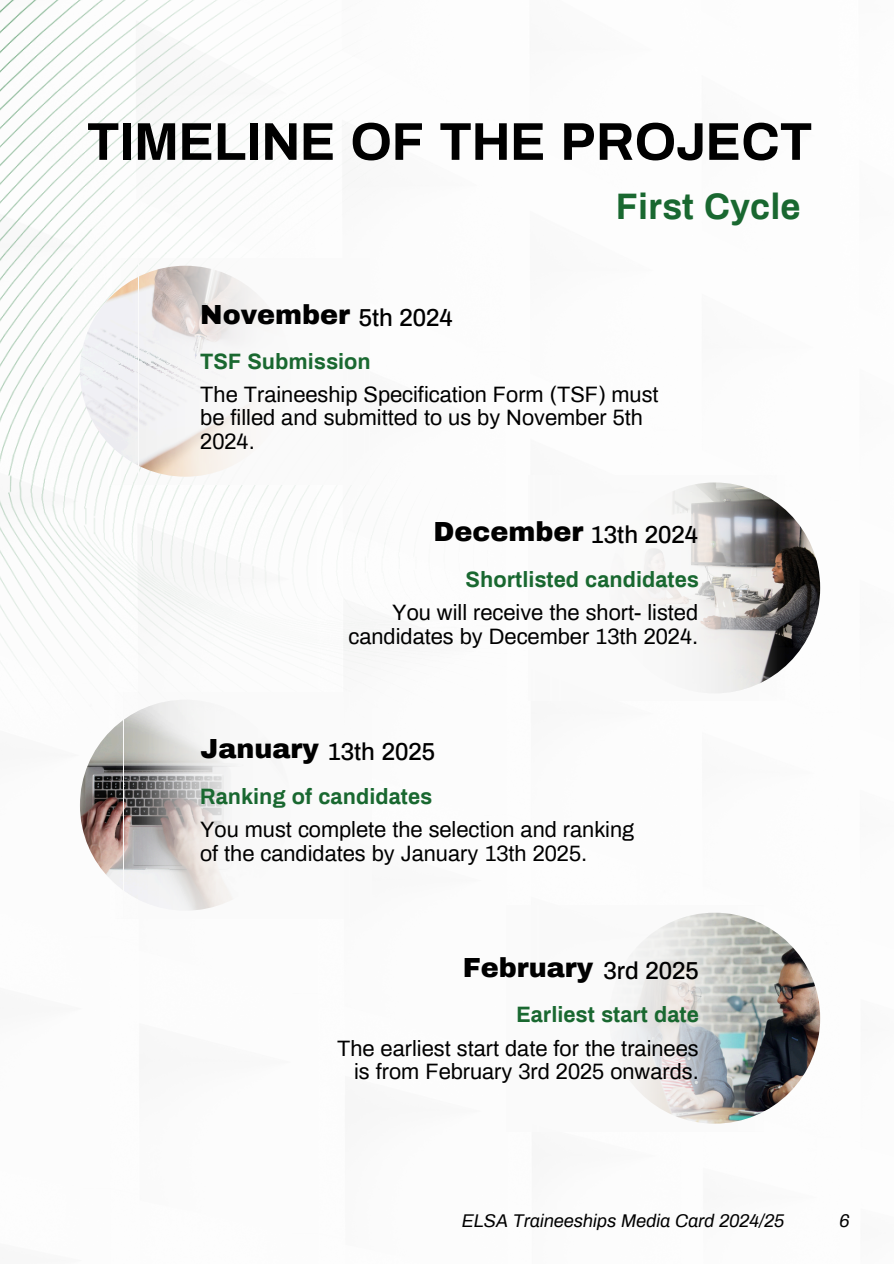
<style>
.page{position:relative;width:894px;height:1264px;background:#fff}
.page>*{position:absolute;margin:0;border:0;box-sizing:border-box;transform-origin:0 0}
.t1{font:700 53.25px "Archivo";color:#000}
.t2{font:700 36px "Archivo";color:#196830}
.t3{font:900 27px "Archivo";color:#000}
.t4{font:500 24px "Archivo";color:#000}
.t5{font:21.75px/23.7px "Archivo";color:#000;text-align:right}
.t6{font:700 21.75px "Archivo";color:#196830}
.t7{font:italic 18px "Archivo";color:#000}
</style>
<div class="page">
<img style="left:0;top:0;width:400px;height:829px">
<img style="left:609px;top:482px;width:210px;height:211px;border-radius:50%">
<svg style="left:776px;top:502px;width:8px;height:172px"></svg>
<svg style="left:758px;top:492px;width:18px;height:192px"></svg>
<svg style="left:753px;top:489px;width:5px;height:197px"></svg>
<svg style="left:609px;top:482px;width:144px;height:211px;fill:#f6f5f5"></svg>
<img style="left:80px;top:266px;width:211px;height:210px;border-radius:50%">
<svg style="left:113px;top:258px;width:9px;height:226px;fill:#f0f0f5"></svg>
<svg style="left:122px;top:258px;width:17px;height:226px;fill:#f0f0f5"></svg>
<svg style="left:139px;top:258px;width:5px;height:226px"></svg>
<svg style="left:144px;top:258px;width:226px;height:226px"></svg>
<img style="left:80px;top:699px;width:211px;height:211px;border-radius:50%">
<svg style="left:115px;top:692px;width:9px;height:198px"></svg>
<svg style="left:124px;top:692px;width:17px;height:209px"></svg>
<svg style="left:141px;top:692px;width:5px;height:211px"></svg>
<svg style="left:146px;top:692px;width:226px;height:219px"></svg>
<img style="left:609px;top:912px;width:210px;height:211px;border-radius:50%">
<svg style="left:754px;top:920px;width:9px;height:196px"></svg>
<svg style="left:737px;top:915px;width:17px;height:207px"></svg>
<svg style="left:732px;top:914px;width:5px;height:209px"></svg>
<svg style="left:609px;top:912px;width:123px;height:212px"></svg>
<p class="t1" style="left:87px;top:113px;width:726px">TIMELINE OF THE PROJECT</p>
<h5 class="t3" style="left:200px;top:300px;width:151px">November</h5>
<h1 class="t4" style="left:358px;top:305px;width:96px">5th 2024</h1>
<h5 class="t2" style="left:616px;top:187px;width:186px">First Cycle</h5>
<h4 class="t6" style="left:200px;top:350px;width:172px">TSF Submission</h4>
<h4 class="t5" style="left:200px;top:382px;width:459px;text-align:left">The Traineeship Specification Form (TSF) must be filled and submitted to us by November 5th<br>2024.</h4>
<p class="t3" style="left:433px;top:517px;width:151px">December</p>
<h3 class="t4" style="left:590px;top:522px;width:109px">13th 2024</h3>
<p class="t6" style="left:465px;top:567px;width:235px">Shortlisted candidates</p>
<p class="t5" style="left:348px;top:601px;width:351px">You will receive the short- listed candidates by December 13th 2024.</p>
<p class="t3" style="left:200px;top:734px;width:120px">January</p>
<p class="t4" style="left:327px;top:739px;width:109px">13th 2025</p>
<p class="t6" style="left:200px;top:784px;width:233px">Ranking of candidates</p>
<h4 class="t5" style="left:200px;top:818px;width:435px;text-align:left">You must complete the selection and ranking of the candidates by January 13th 2025.</h4>
<h3 class="t3" style="left:462px;top:953px;width:132px">February</h3>
<h4 class="t4" style="left:603px;top:957px;width:97px">3rd 2025</h4>
<p class="t6" style="left:516px;top:1003px;width:184px">Earliest start date</p>
<p class="t5" style="left:337px;top:1036px;width:363px">The earliest start date for the trainees is from February 3rd 2025 onwards.</p>
<p class="t7" style="left:462px;top:1211px;width:324px">ELSA Traineeships Media Card 2024/25</p>
<p class="t7" style="left:839px;top:1211px;width:12px">6</p>
</div>
